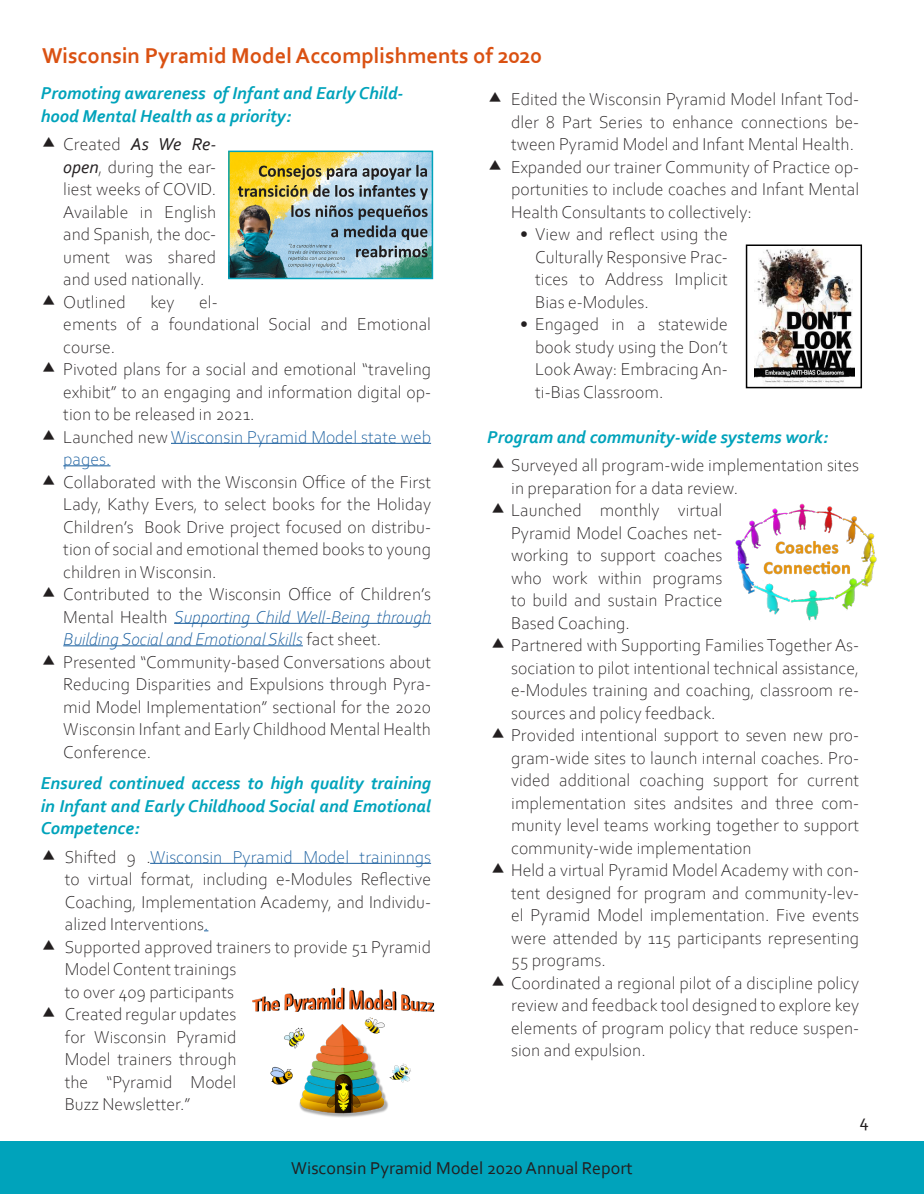
<style>
.page{position:relative;width:924px;height:1194px;background:#fff}
.page>*{position:absolute;margin:0;border:0;box-sizing:border-box;transform-origin:0 0}
.t1{font:700 22.5px "Corbel";color:#da5112}
.t2{font:300 18px/22.5px "Corbel";color:#231f20}
.t3{font:italic 700 18px/22.5px "Corbel";color:#00a3bb}
.t4{font:18px "Corbel";color:#231f20}
.s1{font-weight:400;font-style:italic}
.s2{color:#175d9e}
.s3{font-style:italic;color:#175d9e}
</style>
<div class="page">
<div style="left:0;top:1141px;width:924px;height:53px;background:#00a3bb"></div>
<hr style="left:171px;top:443px;width:260px;height:1px;background:#175d9e">
<hr style="left:63px;top:466px;width:47px;height:1px;background:#175d9e">
<hr style="left:174px;top:623px;width:257px;height:1px;background:#175d9e">
<hr style="left:63px;top:646px;width:240px;height:1px;background:#175d9e">
<hr style="left:150px;top:863px;width:281px;height:1px;background:#175d9e">
<img style="left:231px;top:154px;width:199px;height:122px">
<div style="left:228px;top:151px;width:205px;height:128px;border:2px solid #00a3bb"></div>
<img style="left:253px;top:987px;width:182px;height:131px">
<img style="left:755px;top:248px;width:100px;height:136px">
<div style="left:746px;top:244px;width:116px;height:144px;border:2px solid #000"></div>
<img style="left:735px;top:503px;width:142px;height:118px">
<p class="t1" style="left:42px;top:42px;width:502px">Wisconsin Pyramid Model Accomplishments of 2020</p>
<p class="t3" style="left:41px;top:82px;width:364px">Promoting awareness of Infant and Early Child&shy;hood Mental Health as a priority:</p>
<p class="t2" style="left:63px;top:132px;width:155px">Created <span class="s1">As We Re&shy;open</span>, during the ear&shy;liest weeks of COVID.<br>Available in English and Spanish, the doc&shy;ument was shared and used nationally.<br>Outlined</p>
<p class="t2" style="left:63px;top:290px;width:369px;text-indent:136px">el-<br>ements of a foundational Social and Emotional course.<br>Pivoted plans for a social and emotional “traveling exhibit” to an engaging and information digital op&shy;tion to be released in 2021.<br>Launched new <span class="s2">Wisconsin Pyramid Model state web pages.</span></p>
<p class="t2" style="left:63px;top:470px;width:369px">Collaborated with the Wisconsin Office of the First Lady, Kathy Evers, to select books for the Holiday Children’s Book Drive project focused on distribu&shy;tion of social and emotional themed books to young children in Wisconsin.<br>Contributed to the Wisconsin Office of Children’s Mental Health <span class="s3">Supporting Child Well-Being through Building Social and Emotional Skills</span> fact sheet.<br>Presented “Community-based Conversations about Reducing Disparities and Expulsions through Pyra&shy;mid Model Implementation” sectional for the 2020<br>Wisconsin Infant and Early Childhood Mental Health Conference.</p>
<p class="t3" style="left:41px;top:772px;width:392px;text-align:justify">Ensured continued access to high quality training in Infant and Early Childhood Social and Emotional Competence:</p>
<p class="t2" style="left:65px;top:845px;width:368px">Shifted 9 .<span class="s2">Wisconsin Pyramid Model traininngs </span>to virtual format, including e-Modules Reflective<br>Coaching, Implementation Academy, and Individu&shy;alized Interventions<span class="s2">.<br></span>Supported approved trainers to provide 51 Pyramid<br>Model Content trainings<br>to over 409 participants<br>Created regular updates<br>for Wisconsin Pyramid<br>Model trainers through<br>the “Pyramid Model<br>Buzz Newsletter.”</p>
<p class="t2" style="left:150px;top:290px;width:26px">key</p>
<p class="t2" style="left:511px;top:87px;width:350px">Edited the Wisconsin Pyramid Model Infant Tod&shy;dler 8 Part Series to enhance connections be&shy;tween Pyramid Model and Infant Mental Health.<br>Expanded our trainer Community of Practice op&shy;portunities to include coaches and Infant Mental Health Consultants to collectively:</p>
<p class="t2" style="left:535px;top:222px;width:194px;text-align:justify;text-indent:-15px">• View and reflect using the Culturally Responsive Prac&shy;tices to Address Implicit Bias e-Modules.</p>
<p class="t2" style="left:535px;top:312px;width:194px;text-align:justify;text-indent:-15px">• Engaged in a statewide book study using the Don’t Look Away: Embracing An&shy;ti-Bias Classroom.</p>
<p class="t3" style="left:487px;top:425px;width:343px">Program and community-wide systems work:</p>
<p class="t2" style="left:511px;top:453px;width:350px">Surveyed all program-wide implementation sites in preparation for a data review.<br>Launched monthly virtual<br>Pyramid Model Coaches net-<br>working to support coaches<br>who work within programs<br>to build and sustain Practice<br>Based Coaching.<br>Partnered with Supporting Families Together As&shy;sociation to pilot intentional technical assistance, e-Modules training and coaching, classroom re&shy;sources and policy feedback.<br>Provided intentional support to seven new pro&shy;gram-wide sites to launch internal coaches. Pro&shy;vided additional coaching support for current implementation sites andsites and three com&shy;munity level teams working together to support community-wide implementation<br>Held a virtual Pyramid Model Academy with con&shy;tent designed for program and community-lev&shy;el Pyramid Model implementation. Five events were attended by 115 participants representing 55 programs.<br>Coordinated a regional pilot of a discipline policy review and feedback tool designed to explore key elements of program policy that reduce suspen&shy;sion and expulsion.</p>
<p class="t4" style="left:860px;top:1110px;width:11px">4</p>
<p class="t4" style="left:291px;top:1157px;width:343px">Wisconsin Pyramid Model 2020 Annual Report</p>
</div>
